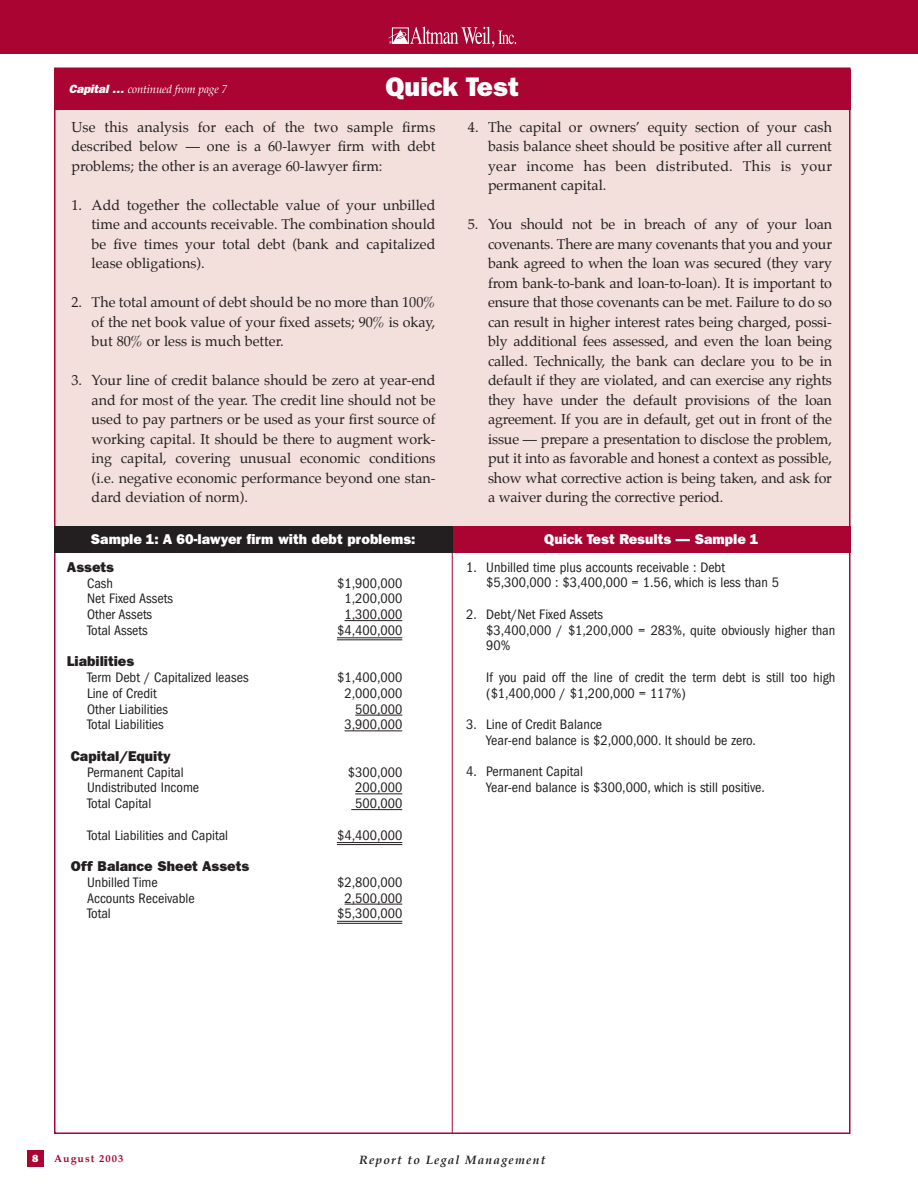
<style>
.page{position:relative;width:918px;height:1188px;background:#fff}
.page>*{position:absolute;margin:0;border:0;box-sizing:border-box;transform-origin:0 0}
.t1{font:800 27px "Franklin Gothic";color:#fff}
.t2{font:14.25px/19.5px "Palatino";color:#231f20;text-align:justify}
.t3{font:condensed 14.25px/15.8px "Franklin Gothic";color:#231f20}
.t4{font:800 14.25px "Franklin Gothic";color:#fff}
.t5{font:800 14.25px "Franklin Gothic";color:#231f20}
.t6{font:italic 700 12px "Palatino";letter-spacing:.1em;color:#231f20}
.t7{font:italic 11.4px "Palatino";letter-spacing:-.015em;color:#fff}
.t8{font:700 10.5px "Palatino";letter-spacing:.1em;color:#a90432}
.t9{font:800 10.5px "Franklin Gothic";color:#fff}
.s1{font-family:"Franklin Gothic";font-weight:800;font-size:12px}
</style>
<div class="page">
<div style="left:54px;top:69px;width:796px;height:481px;background:#f3dfdb"></div>
<div style="left:0;top:0;width:918px;height:54px;background:#a90432"></div>
<svg style="left:388px;top:27px;width:128px;height:20px"></svg>
<div style="left:27px;top:1150px;width:16px;height:16px;background:#a90432"></div>
<div style="left:54px;top:69px;width:796px;height:41px;background:#a90432"></div>
<div style="left:452px;top:526px;width:398px;height:28px;background:#a90432"></div>
<hr style="left:345px;top:620px;width:57px;height:1px;background:#231f20">
<hr style="left:337px;top:637px;width:65px;height:1px;background:#231f20">
<hr style="left:337px;top:639px;width:65px;height:1px;background:#231f20">
<hr style="left:355px;top:715px;width:47px;height:1px;background:#231f20">
<hr style="left:345px;top:731px;width:57px;height:1px;background:#231f20">
<hr style="left:355px;top:794px;width:47px;height:1px;background:#231f20">
<hr style="left:351px;top:809px;width:51px;height:1px;background:#231f20">
<hr style="left:337px;top:842px;width:65px;height:1px;background:#231f20">
<hr style="left:337px;top:844px;width:65px;height:1px;background:#231f20">
<hr style="left:345px;top:904px;width:57px;height:1px;background:#231f20">
<hr style="left:337px;top:921px;width:65px;height:1px;background:#231f20">
<hr style="left:337px;top:923px;width:65px;height:1px;background:#231f20">
<hr style="left:452px;top:527px;width:1px;height:607px;background:#a90432">
<div style="left:54px;top:526px;width:398px;height:28px;background:#231f20"></div>
<p class="t7" style="left:69px;top:84px;width:160px"><span class="s1">Capital …</span> continued from page 7</p>
<h1 class="t1" style="left:385px;top:78px;width:135px">Quick Test</h1>
<p class="t2" style="left:71px;top:118px;width:366px">Use this analysis for each of the two sample firms described below — one is a 60-lawyer firm with debt problems; the other is an average 60-lawyer firm:</p>
<p class="t2" style="left:92px;top:196px;width:345px;text-indent:-20px">1. Add together the collectable value of your unbilled time and accounts receivable. The combination should be five times your total debt (bank and capitalized lease obligations).</p>
<p class="t2" style="left:92px;top:294px;width:345px;text-indent:-20px">2. The total amount of debt should be no more than 100% of the net book value of your fixed assets; 90% is okay, but 80% or less is much better.</p>
<p class="t2" style="left:92px;top:372px;width:345px;text-indent:-20px">3. Your line of credit balance should be zero at year-end and for most of the year. The credit line should not be used to pay partners or be used as your first source of working capital. It should be there to augment work&shy;ing capital, covering unusual economic conditions (i.e. negative economic performance beyond one stan&shy;dard deviation of norm).</p>
<p class="t4" style="left:91px;top:534px;width:326px">Sample 1: A 60-lawyer firm with debt problems:</p>
<p class="t5" style="left:67px;top:562px;width:49px">Assets</p>
<p class="t3" style="left:87px;top:576px;width:27px">Cash</p>
<p class="t3" style="left:337px;top:576px;width:67px">$1,900,000</p>
<p class="t3" style="left:87px;top:592px;width:87px">Net Fixed Assets</p>
<p class="t3" style="left:345px;top:592px;width:59px">1,200,000</p>
<p class="t3" style="left:87px;top:608px;width:67px">Other Assets</p>
<p class="t3" style="left:345px;top:608px;width:59px">1,300,000</p>
<p class="t3" style="left:87px;top:624px;width:62px">Total Assets</p>
<p class="t3" style="left:337px;top:624px;width:67px">$4,400,000</p>
<p class="t5" style="left:67px;top:657px;width:69px">Liabilities</p>
<p class="t3" style="left:87px;top:671px;width:163px">Term Debt / Capitalized leases</p>
<p class="t3" style="left:337px;top:671px;width:67px">$1,400,000</p>
<p class="t3" style="left:87px;top:687px;width:71px">Line of Credit</p>
<p class="t3" style="left:345px;top:687px;width:59px">2,000,000</p>
<p class="t3" style="left:87px;top:702px;width:83px">Other Liabilities</p>
<p class="t3" style="left:355px;top:702px;width:49px">500,000</p>
<p class="t3" style="left:87px;top:718px;width:78px">Total Liabilities</p>
<p class="t3" style="left:345px;top:718px;width:59px">3,900,000</p>
<p class="t5" style="left:71px;top:751px;width:102px">Capital/Equity</p>
<p class="t3" style="left:87px;top:765px;width:98px">Permanent Capital</p>
<p class="t3" style="left:348px;top:765px;width:56px">$300,000</p>
<p class="t3" style="left:87px;top:781px;width:114px">Undistributed Income</p>
<p class="t3" style="left:355px;top:781px;width:49px">200,000</p>
<p class="t3" style="left:87px;top:797px;width:66px">Total Capital</p>
<p class="t3" style="left:355px;top:797px;width:49px">500,000</p>
<p class="t3" style="left:87px;top:828px;width:143px">Total Liabilities and Capital</p>
<p class="t3" style="left:337px;top:828px;width:67px">$4,400,000</p>
<p class="t5" style="left:71px;top:861px;width:180px">Off Balance Sheet Assets</p>
<p class="t3" style="left:87px;top:876px;width:72px">Unbilled Time</p>
<p class="t3" style="left:337px;top:876px;width:67px">$2,800,000</p>
<p class="t3" style="left:87px;top:891px;width:109px">Accounts Receivable</p>
<p class="t3" style="left:345px;top:891px;width:59px">2,500,000</p>
<p class="t3" style="left:87px;top:907px;width:25px">Total</p>
<p class="t3" style="left:337px;top:907px;width:67px">$5,300,000</p>
<p class="t2" style="left:488px;top:118px;width:345px;text-indent:-20px">4. The capital or owners’ equity section of your cash basis balance sheet should be positive after all current year income has been distributed. This is your permanent capital.</p>
<p class="t2" style="left:488px;top:216px;width:345px;text-indent:-20px">5. You should not be in breach of any of your loan covenants. There are many covenants that you and your bank agreed to when the loan was secured (they vary from bank-to-bank and loan-to-loan). It is important to ensure that those covenants can be met. Failure to do so can result in higher interest rates being charged, possi&shy;bly additional fees assessed, and even the loan being called. Technically, the bank can declare you to be in default if they are violated, and can exercise any rights they have under the default provisions of the loan agreement. If you are in default, get out in front of the issue — prepare a presentation to disclose the problem, put it into as favorable and honest a context as possible, show what corrective action is being taken, and ask for a waiver during the corrective period.</p>
<p class="t4" style="left:544px;top:534px;width:216px">Quick Test Results — Sample 1</p>
<p class="t3" style="left:486px;top:560px;width:294px;text-indent:-20px">1. Unbilled time plus accounts receivable : Debt $5,300,000 : $3,400,000 = 1.56, which is less than 5</p>
<p class="t3" style="left:486px;top:608px;width:351px;text-indent:-20px">2. Debt/Net Fixed Assets<br>$3,400,000 / $1,200,000 = 283%, quite obviously higher than<br>90%</p>
<p class="t3" style="left:486px;top:671px;width:351px">If you paid off the line of credit the term debt is still too high ($1,400,000 / $1,200,000 = 117%)</p>
<p class="t3" style="left:486px;top:718px;width:271px;text-indent:-20px">3. Line of Credit Balance<br>Year-end balance is $2,000,000. It should be zero.</p>
<p class="t3" style="left:486px;top:765px;width:280px;text-indent:-20px">4. Permanent Capital<br>Year-end balance is $300,000, which is still positive.</p>
<p class="t9" style="left:32px;top:1155px;width:8px">8</p>
<p class="t8" style="left:54px;top:1154px;width:71px">August 2003</p>
<p class="t6" style="left:359px;top:1154px;width:188px">Report to Legal Management</p>
</div>
